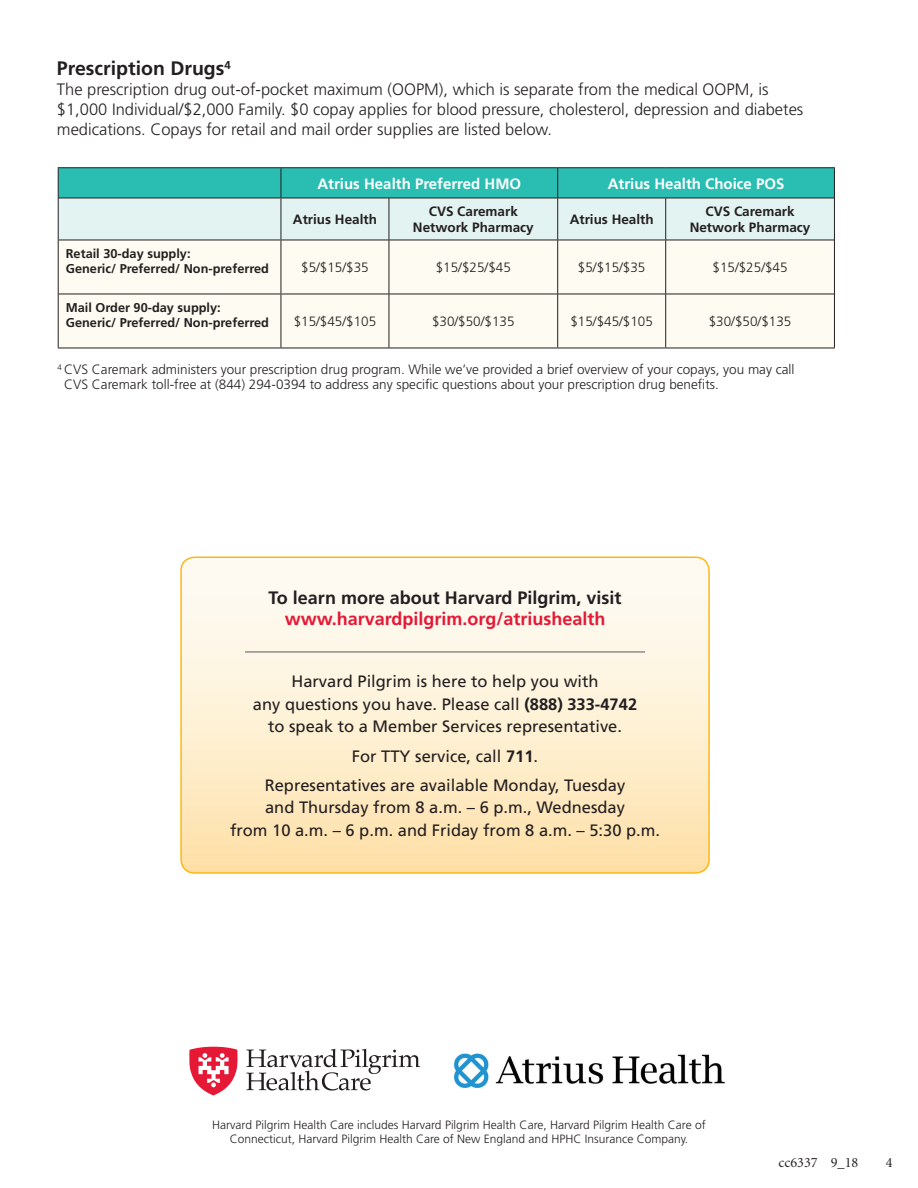
<style>
.page{position:relative;width:918px;height:1188px;background:#fff}
.page>*{position:absolute;margin:0;border:0;box-sizing:border-box;transform-origin:0 0}
.t1{font:700 19.5px "Frutiger";color:#231f20}
.t2{font:700 18px/21px "Frutiger";color:#231f20;text-align:center}
.Q___A_copy{font:16.5px/22.5px "Frutiger";color:#231f20;text-align:center}
.t3{font:300 16.5px/19.8px "Frutiger";color:#231f20}
.t4{font:700 15px "Frutiger";color:#fff}
.t5{font:14.25px "Minion";color:#231f20}
.t6{font:300 13.5px/15px "Frutiger";color:#231f20}
.t7{font:700 13.5px/16.2px "Frutiger";color:#231f20;text-align:center}
.t8{font:700 12.75px/15.3px "Frutiger";color:#231f20}
.t9{font:300 12px/13.5px "Frutiger";color:#231f20;text-align:center}
.s1{color:#e51836}
.s2{font-weight:700}
</style>
<div class="page">
<svg style="left:183px;top:559px;width:525px;height:312px;background:#fdefd3"></svg>
<div style="left:180px;top:556px;width:530px;height:318px;border:2px solid #fff;border-radius:14px"></div>
<svg style="left:246px;top:1049px;width:174px;height:42px"></svg>
<svg style="left:189px;top:1047px;width:49px;height:48px"></svg>
<svg style="left:59px;top:168px;width:775px;height:72px;background:#93d8d2"></svg>
<div style="left:59px;top:241px;width:775px;height:107px;background:#fefbf2"></div>
<hr style="left:834px;top:168px;width:1px;height:30px;background:#231f20">
<hr style="left:59px;top:198px;width:221px;height:1px;background:#231f20">
<hr style="left:281px;top:198px;width:108px;height:1px;background:#231f20">
<hr style="left:389px;top:198px;width:168px;height:1px;background:#231f20">
<hr style="left:389px;top:198px;width:1px;height:42px;background:#231f20">
<hr style="left:558px;top:198px;width:108px;height:1px;background:#231f20">
<hr style="left:666px;top:198px;width:168px;height:1px;background:#231f20">
<hr style="left:665px;top:198px;width:1px;height:42px;background:#231f20">
<hr style="left:59px;top:240px;width:221px;height:1px;background:#231f20">
<hr style="left:281px;top:240px;width:108px;height:1px;background:#231f20">
<hr style="left:389px;top:240px;width:168px;height:1px;background:#231f20">
<hr style="left:389px;top:240px;width:1px;height:54px;background:#231f20">
<hr style="left:558px;top:240px;width:108px;height:1px;background:#231f20">
<hr style="left:666px;top:240px;width:168px;height:1px;background:#231f20">
<hr style="left:665px;top:240px;width:1px;height:54px;background:#231f20">
<hr style="left:59px;top:294px;width:221px;height:1px;background:#231f20">
<hr style="left:281px;top:294px;width:108px;height:1px;background:#231f20">
<hr style="left:389px;top:294px;width:168px;height:1px;background:#231f20">
<hr style="left:389px;top:294px;width:1px;height:54px;background:#231f20">
<hr style="left:558px;top:294px;width:108px;height:1px;background:#231f20">
<hr style="left:666px;top:294px;width:168px;height:1px;background:#231f20">
<hr style="left:665px;top:294px;width:1px;height:54px;background:#231f20">
<hr style="left:58px;top:167px;width:223px;height:1px;background:#231f20">
<hr style="left:58px;top:168px;width:1px;height:30px;background:#231f20">
<hr style="left:281px;top:167px;width:108px;height:1px;background:#231f20">
<hr style="left:389px;top:167px;width:169px;height:1px;background:#231f20">
<hr style="left:558px;top:167px;width:108px;height:1px;background:#231f20">
<hr style="left:666px;top:167px;width:169px;height:1px;background:#231f20">
<hr style="left:58px;top:198px;width:1px;height:42px;background:#231f20">
<hr style="left:834px;top:198px;width:1px;height:42px;background:#231f20">
<hr style="left:58px;top:240px;width:1px;height:54px;background:#231f20">
<hr style="left:834px;top:240px;width:1px;height:54px;background:#231f20">
<hr style="left:58px;top:294px;width:1px;height:54px;background:#231f20">
<hr style="left:834px;top:294px;width:1px;height:54px;background:#231f20">
<hr style="left:58px;top:348px;width:223px;height:1px;background:#231f20">
<hr style="left:281px;top:348px;width:108px;height:1px;background:#231f20">
<hr style="left:389px;top:348px;width:169px;height:1px;background:#231f20">
<hr style="left:558px;top:348px;width:108px;height:1px;background:#231f20">
<hr style="left:666px;top:348px;width:169px;height:1px;background:#231f20">
<hr style="left:557px;top:168px;width:1px;height:30px;background:#231f20">
<hr style="left:557px;top:198px;width:1px;height:42px;background:#231f20">
<hr style="left:557px;top:240px;width:1px;height:54px;background:#231f20">
<hr style="left:557px;top:294px;width:1px;height:54px;background:#231f20">
<hr style="left:280px;top:168px;width:1px;height:30px;background:#231f20">
<hr style="left:280px;top:198px;width:1px;height:42px;background:#231f20">
<hr style="left:280px;top:240px;width:1px;height:54px;background:#231f20">
<hr style="left:280px;top:294px;width:1px;height:54px;background:#231f20">
<img style="left:454px;top:1053px;width:271px;height:35px">
<hr style="left:245px;top:652px;width:400px;height:1px;background:#57585a">
<p class="t1" style="left:57px;top:57px;width:175px">Prescription Drugs<sup>4</sup></p>
<p class="t3" style="left:57px;top:79px;width:748px">The prescription drug out-of-pocket maximum (OOPM), which is separate from the medical OOPM, is $1,000 Individual/$2,000 Family. $0 copay applies for blood pressure, cholesterol, depression and diabetes medications. Copays for retail and mail order supplies are listed below.</p>
<p class="t8" style="left:66px;top:245px;width:205px">Retail 30-day supply:<br>Generic/ Preferred/ Non-preferred</p>
<p class="t8" style="left:66px;top:299px;width:205px">Mail Order 90-day supply:<br>Generic/ Preferred/ Non-preferred</p>
<p class="t4" style="left:317px;top:175px;width:205px">Atrius Health Preferred HMO</p>
<p class="t4" style="left:608px;top:175px;width:178px">Atrius Health Choice POS</p>
<p class="t7" style="left:293px;top:211px;width:86px">Atrius Health</p>
<p class="t7" style="left:413px;top:203px;width:122px">CVS Caremark<br>Network Pharmacy</p>
<p class="t7" style="left:570px;top:211px;width:86px">Atrius Health</p>
<p class="t7" style="left:690px;top:203px;width:122px">CVS Caremark<br>Network Pharmacy</p>
<p class="t6" style="left:301px;top:260px;width:69px">$5/$15/$35</p>
<p class="t6" style="left:436px;top:260px;width:77px">$15/$25/$45</p>
<p class="t6" style="left:578px;top:260px;width:69px">$5/$15/$35</p>
<p class="t6" style="left:713px;top:260px;width:77px">$15/$25/$45</p>
<p class="t6" style="left:294px;top:314px;width:84px">$15/$45/$105</p>
<p class="t6" style="left:432px;top:314px;width:84px">$30/$50/$135</p>
<p class="t6" style="left:570px;top:314px;width:84px">$15/$45/$105</p>
<p class="t6" style="left:709px;top:314px;width:84px">$30/$50/$135</p>
<p class="t6" style="left:64px;top:362px;width:732px;text-indent:-7px"><sup>4</sup> CVS Caremark administers your prescription drug program. While we’ve provided a brief overview of your copays, you may call<br>CVS Caremark toll-free at (844) 294-0394 to address any specific questions about your prescription drug benefits.</p>
<p class="t2" style="left:269px;top:587px;width:354px">To learn more about Harvard Pilgrim, visit <span class="s1">www.harvardpilgrim.org/atriushealth</span></p>
<p class="Q___A_copy" style="left:253px;top:670px;width:386px">Harvard Pilgrim is here to help you with<br>any questions you have. Please call <span class="s2">(888) 333-4742 </span>to speak to a Member Services representative.</p>
<p class="Q___A_copy" style="left:352px;top:745px;width:188px">For TTY service, call <span class="s2">711</span>.</p>
<p class="Q___A_copy" style="left:230px;top:774px;width:432px">Representatives are available Monday, Tuesday<br>and Thursday from 8 a.m. – 6 p.m., Wednesday<br>from 10 a.m. – 6 p.m. and Friday from 8 a.m. – 5:30 p.m.</p>
<p class="t9" style="left:212px;top:1118px;width:495px">Harvard Pilgrim Health Care includes Harvard Pilgrim Health Care, Harvard Pilgrim Health Care of<br>Connecticut, Harvard Pilgrim Health Care of New England and HPHC Insurance Company.</p>
<p class="t5" style="left:779px;top:1156px;width:81px">cc6337 9_18</p>
<p class="t5" style="left:886px;top:1156px;width:8px">4</p>
</div>
